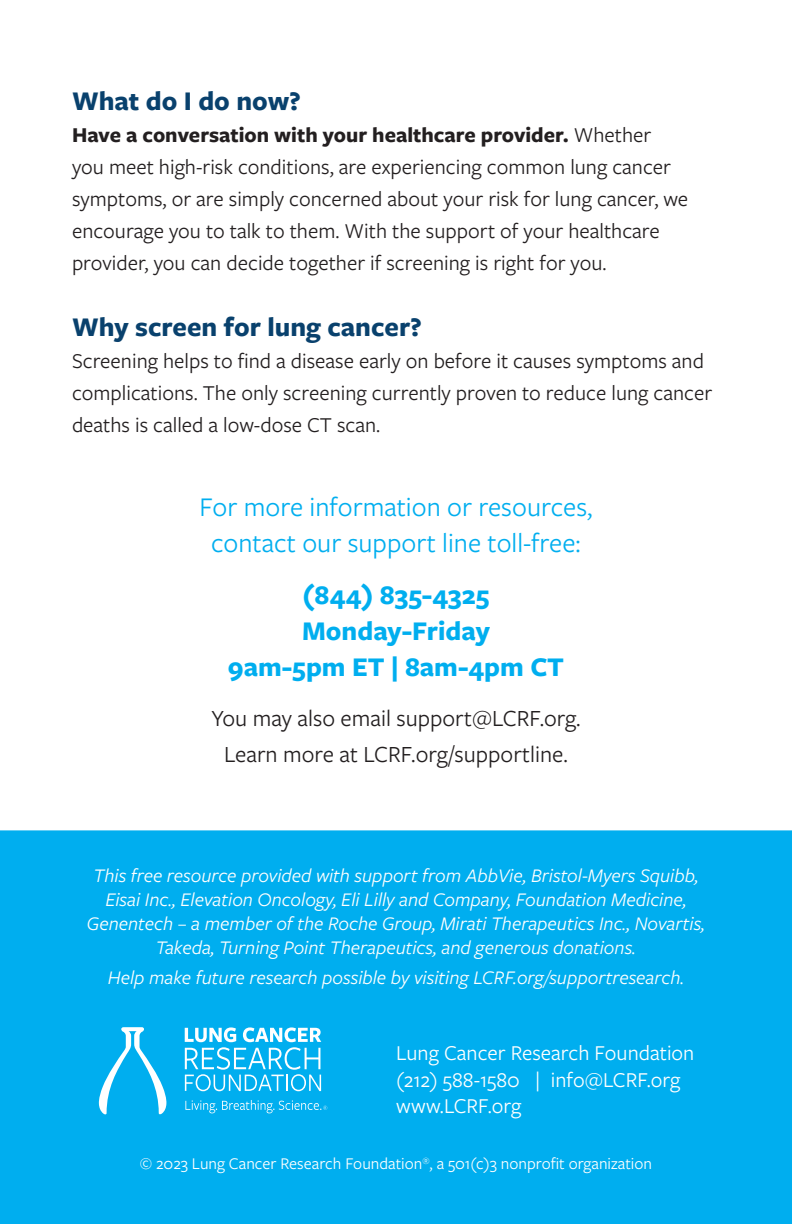
<style>
.page{position:relative;width:792px;height:1224px;background:#fff}
.page>*{position:absolute;margin:0;border:0;box-sizing:border-box;transform-origin:0 0}
.Body_Copy{font:28px/36px "Freight Sans Pro";color:#00aeef;text-align:center}
.Body_Copy-2{font:700 28px/36px "Freight Sans Pro";color:#00aeef}
.t1{font:700 28px "Freight Sans Pro";color:#09416d}
.Body_Copy-3{font:24px/36px "Freight Sans Pro";color:#231f20;text-align:center}
.t2{font:22px/32px "Freight Sans Pro";color:#231f20}
.t3{font:22px "Freight Sans Pro";color:#fff}
.t4{font:italic 20px/24px "Freight Sans Pro";color:#fff;text-align:center}
.Bullets{font:17px "Freight Sans Pro";color:#fff}
.s1{font-weight:700}
</style>
<div class="page">
<div style="left:0;top:830px;width:792px;height:394px;background:#00aeef"></div>
<svg style="left:185px;top:1027px;width:136px;height:64px"></svg>
<svg style="left:185px;top:1100px;width:142px;height:13px;background:#29baf1"></svg>
<svg style="left:99px;top:1027px;width:68px;height:87px"></svg>
<p class="t1" style="left:72px;top:82px;width:230px">What do I do now?</p>
<p class="t2" style="left:72px;top:118px;width:618px"><span class="s1">Have a conversation with your healthcare provider.</span> Whether you meet high-risk conditions, are experiencing common lung cancer symptoms, or are simply concerned about your risk for lung cancer, we encourage you to talk to them. With the support of your healthcare provider, you can decide together if screening is right for you.</p>
<p class="t1" style="left:72px;top:307px;width:351px">Why screen for lung cancer?</p>
<p class="t2" style="left:72px;top:344px;width:642px">Screening helps to find a disease early on before it causes symptoms and complications. The only screening currently proven to reduce lung cancer deaths is called a low-dose CT scan.</p>
<p class="Body_Copy" style="left:199px;top:488px;width:395px">For more information or resources, contact our support line toll-free:</p>
<p class="Body_Copy-2" style="left:302px;top:576px;width:189px">(844) 835-4325<br>Monday-Friday</p>
<p class="Body_Copy-2" style="left:228px;top:648px;width:338px">9am-5pm ET | 8am-4pm CT</p>
<p class="Body_Copy-3" style="left:212px;top:699px;width:370px">You may also email support@LCRF.org.<br>Learn more at LCRF.org/supportline.</p>
<p class="t4" style="left:87px;top:863px;width:620px">This free resource provided with support from AbbVie, Bristol-Myers Squibb, Eisai Inc., Elevation Oncology, Eli Lilly and Company, Foundation Medicine, Genentech – a member of the Roche Group, Mirati Therapeutics Inc., Novartis, Takeda, Turning Point Therapeutics, and generous donations.</p>
<p class="t4" style="left:108px;top:965px;width:578px">Help make future research possible by visiting LCRF.org/supportresearch.</p>
<p class="t3" style="left:396px;top:1038px;width:300px">Lung Cancer Research Foundation</p>
<p class="t3" style="left:396px;top:1065px;width:286px">(212) 588-1580 | info@LCRF.org</p>
<p class="t3" style="left:396px;top:1091px;width:127px">www.LCRF.org</p>
<p class="Bullets" style="left:140px;top:1152px;width:514px">© 2023 Lung Cancer Research Foundation<sup>®</sup>, a 501(c)3 nonprofit organization</p>
</div>
